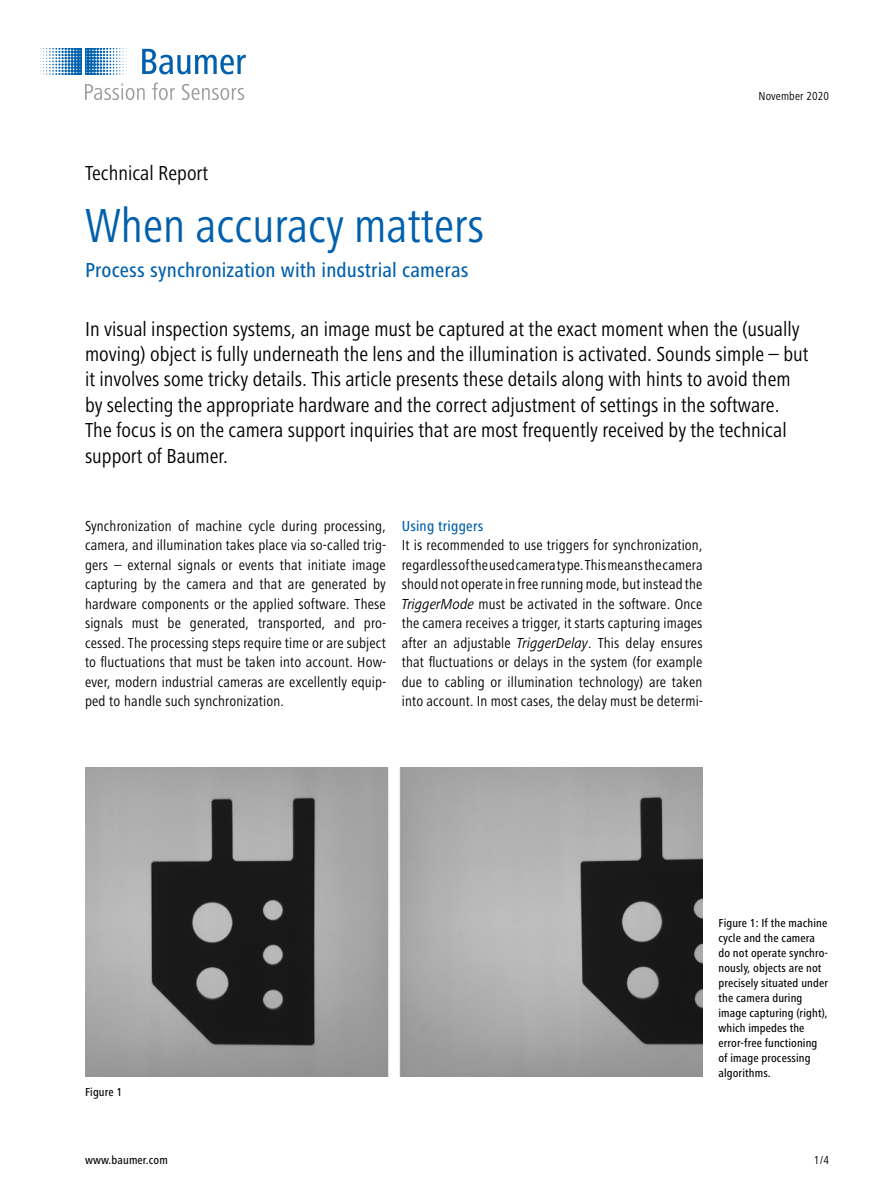
<style>
.page{position:relative;width:893px;height:1188px;background:#fff}
.page>*{position:absolute;margin:0;border:0;box-sizing:border-box;transform-origin:0 0}
.t1{font:condensed 49.5px "Frutiger Next LT";color:#0060ad}
.t2{font:condensed 21px/25.5px "Frutiger Next LT";color:#000}
.t3{font:500 condensed 21px "Frutiger Next LT";letter-spacing:.005em;color:#0060ad}
.t4{font:condensed 15px/19.5px "Frutiger Next LT";letter-spacing:.01em;color:#000;text-align:justify}
.t5{font:500 condensed 15px "Frutiger Next LT";letter-spacing:.015em;color:#0060ad}
.t6{font:500 condensed 12px/15px "Frutiger Next LT";letter-spacing:.01em;color:#000}
.t7{font:condensed 12px "Frutiger Next LT";letter-spacing:.01em;color:#000}
.s1{font-style:italic;font-stretch:normal}
</style>
<div class="page">
<img style="left:85px;top:768px;width:617px;height:309px">
<svg style="left:142px;top:49px;width:104px;height:25px"></svg>
<svg style="left:40px;top:49px;width:87px;height:26px"></svg>
<svg style="left:85px;top:83px;width:60px;height:17px"></svg>
<svg style="left:152px;top:83px;width:23px;height:17px"></svg>
<svg style="left:182px;top:84px;width:62px;height:16px"></svg>
<p class="t7" style="left:758px;top:89px;width:72px">November 2020</p>
<h2 class="t2" style="left:85px;top:160px;width:125px">Technical Report</h2>
<h1 class="t1" style="left:85px;top:199px;width:401px">When accuracy matters</h1>
<h2 class="t3" style="left:85px;top:258px;width:385px">Process synchronization with industrial cameras</h2>
<p class="t2" style="left:85px;top:316px;width:725px">In visual inspection systems, an image must be captured at the exact moment when the (usually moving) object is fully underneath the lens and the illumination is activated. Sounds simple – but it involves some tricky details. This article presents these details along with hints to avoid them by selecting the appropriate hardware and the correct adjustment of settings in the software.<br>The focus is on the camera support inquiries that are most frequently received by the technical support of Baumer.</p>
<p class="t4" style="left:85px;top:516px;width:303px">Synchronization of machine cycle during processing, camera, and illumination takes place via so-called trig&shy;gers – external signals or events that initiate image capturing by the camera and that are generated by hardware components or the applied software. These signals must be generated, transported, and pro&shy;cessed. The processing steps require time or are subject to fluctuations that must be taken into account. How&shy;ever, modern industrial cameras are excellently equip&shy;ped to handle such synchronization.</p>
<p class="t5" style="left:402px;top:517px;width:83px">Using triggers</p>
<p class="t4" style="left:402px;top:535px;width:303px">It is recommended to use triggers for synchronization, regardless of the used camera type. This means the camera should not operate in free running mode, but instead the <span class="s1">TriggerMode</span> must be activated in the software. Once the camera receives a trigger, it starts capturing images after an adjustable <span class="s1">TriggerDelay</span>. This delay ensures that fluctuations or delays in the system (for example due to cabling or illumination technology) are taken into account. In most cases, the delay must be determi-</p>
<p class="t6" style="left:85px;top:1085px;width:39px">Figure 1</p>
<p class="t6" style="left:85px;top:1152px;width:84px">www.baumer.com</p>
<p class="t6" style="left:718px;top:915px;width:111px">Figure 1: If the machine cycle and the camera do not operate synchro&shy;nously, objects are not precisely situated under the camera during image capturing (right), which impedes the error-free functioning of image processing algorithms.</p>
<p class="t7" style="left:814px;top:1153px;width:17px">1/4</p>
</div>
